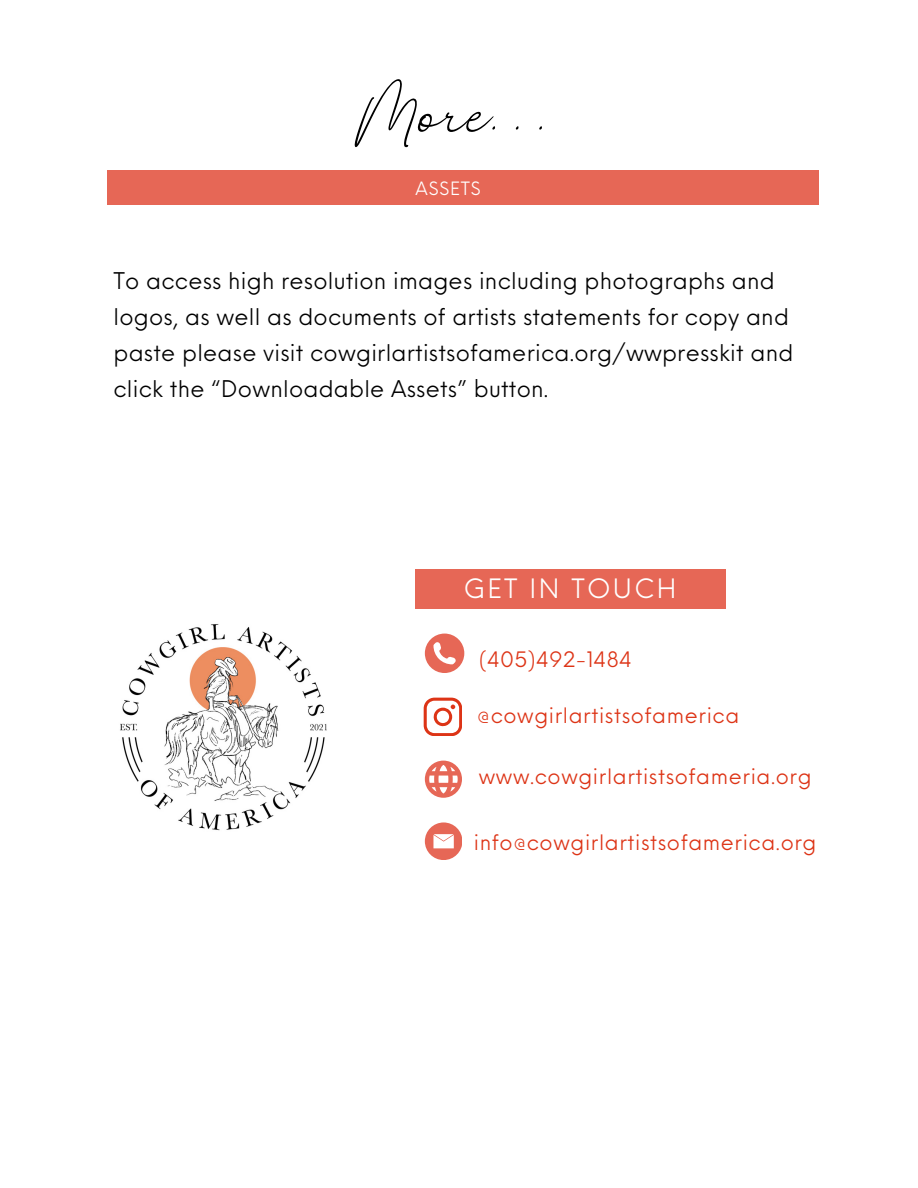
<style>
.page{position:relative;width:918px;height:1188px;background:#fff}
.page>*{position:absolute;margin:0;border:0;box-sizing:border-box;transform-origin:0 0}
.t1{font:140.7px "The Bigmaker";color:#000}
.t2{font:26.1px "Neue Einstellung";letter-spacing:.09em;color:#fff}
.t3{font:22.5px/36px "Neue Einstellung";letter-spacing:.01em;color:#000}
.t4{font:20.85px "Neue Einstellung";letter-spacing:.03em;color:#dd3416}
.t5{font:18px "Neue Einstellung";letter-spacing:.05em;color:#fff}
</style>
<div class="page">
<div style="left:107px;top:170px;width:712px;height:34px;background:#e66756"></div>
<img style="left:114px;top:617px;width:220px;height:220px;border-radius:50%">
<div style="left:415px;top:570px;width:310px;height:39px;background:#e66756"></div>
<div style="left:425px;top:822px;width:37px;height:38px;background:#e66756;border-radius:50%"></div>
<svg style="left:433px;top:834px;width:21px;height:14px"></svg>
<svg style="left:425px;top:634px;width:39px;height:39px"></svg>
<svg style="left:425px;top:761px;width:37px;height:37px"></svg>
<svg style="left:424px;top:698px;width:38px;height:38px"></svg>
<h1 class="t1" style="left:354px;top:48px;width:189px">More. . .</h1>
<p class="t5" style="left:416px;top:172px;width:67px">ASSETS</p>
<h3 class="t3" style="left:114px;top:261px;width:681px">To access high resolution images including photographs and logos, as well as documents of artists statements for copy and paste please visit cowgirlartistsofamerica.org/wwpresskit and click the “Downloadable Assets” button.</h3>
<h2 class="t2" style="left:464px;top:565px;width:214px">GET IN TOUCH</h2>
<p class="t4" style="left:479px;top:640px;width:155px">(405)492-1484</p>
<h3 class="t4" style="left:477px;top:697px;width:263px">@cowgirlartistsofamerica</h3>
<p class="t4" style="left:479px;top:758px;width:334px">www.cowgirlartistsofameria.org</p>
<h3 class="t4" style="left:474px;top:823px;width:344px">info@cowgirlartistsofamerica.org</h3>
</div>
